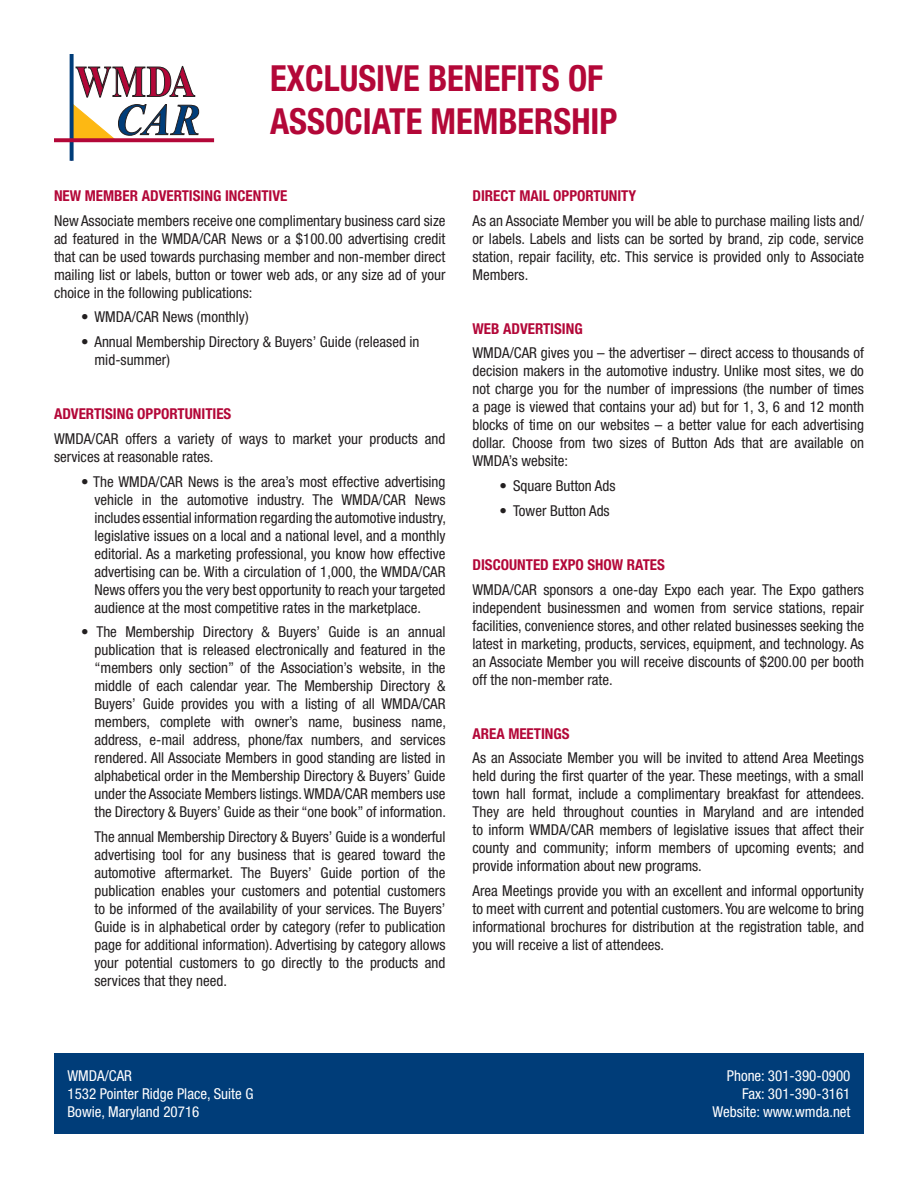
<style>
.page{position:relative;width:918px;height:1188px;background:#fff}
.page>*{position:absolute;margin:0;border:0;box-sizing:border-box;transform-origin:0 0}
.t1{font:700 condensed 36px/43.2px "Helvetica Neue";color:#b30738;scale:.96 1}
.t2{font:condensed 15px/18px "Helvetica Neue";color:#231f20;text-align:justify}
.t3{font:700 condensed 15px "Helvetica Neue";color:#b30738}
.t4{font:condensed 15px/18px "Helvetica Neue";color:#fff}
</style>
<div class="page">
<svg style="left:70px;top:54px;width:4px;height:107px"></svg>
<hr style="left:54px;top:138px;width:160px;height:4px;background:#b30738">
<svg style="left:71px;top:65px;width:128px;height:74px"></svg>
<div style="left:54px;top:1053px;width:810px;height:81px;background:#003d79"></div>
<h1 class="t1" style="left:270px;top:59px;width:363px">EXCLUSIVE BENEFITS OF<br>ASSOCIATE MEMBERSHIP</h1>
<p class="t3" style="left:54px;top:190px;width:235px">NEW MEMBER ADVERTISING INCENTIVE</p>
<p class="t2" style="left:54px;top:213px;width:393px">New Associate members receive one complimentary business card size ad featured in the WMDA/CAR News or a $100.00 advertising credit that can be used towards purchasing member and non-member direct mailing list or labels, button or tower web ads, or any size ad of your choice in the following publications:</p>
<p class="t2" style="left:81px;top:309px;width:169px">• WMDA/CAR News (monthly)</p>
<p class="t2" style="left:94px;top:334px;width:327px;text-indent:-14px">• Annual Membership Directory &amp; Buyers’ Guide (released in mid-summer)</p>
<p class="t3" style="left:54px;top:408px;width:179px">ADVERTISING OPPORTUNITIES</p>
<p class="t2" style="left:54px;top:431px;width:393px">WMDA/CAR offers a variety of ways to market your products and services at reasonable rates.</p>
<p class="t2" style="left:94px;top:474px;width:353px;text-indent:-14px">• The WMDA/CAR News is the area’s most effective advertising vehicle in the automotive industry. The WMDA/CAR News includes essential information regarding the automotive industry, legislative issues on a local and a national level, and a monthly editorial. As a marketing professional, you know how effective advertising can be. With a circulation of 1,000, the WMDA/CAR News offers you the very best opportunity to reach your targeted audience at the most competitive rates in the marketplace.</p>
<p class="t2" style="left:94px;top:624px;width:353px;text-indent:-14px">• The Membership Directory &amp; Buyers’ Guide is an annual publication that is released electronically and featured in the “members only section” of the Association’s website, in the middle of each calendar year. The Membership Directory &amp; Buyers’ Guide provides you with a listing of all WMDA/CAR members, complete with owner’s name, business name, address, e-mail address, phone/fax numbers, and services rendered. All Associate Members in good standing are listed in alphabetical order in the Membership Directory &amp; Buyers’ Guide under the Associate Members listings. WMDA/CAR members use the Directory &amp; Buyers’ Guide as their “one book” of information.</p>
<p class="t2" style="left:94px;top:829px;width:353px">The annual Membership Directory &amp; Buyers’ Guide is a wonderful advertising tool for any business that is geared toward the automotive aftermarket. The Buyers’ Guide portion of the publication enables your customers and potential customers to be informed of the availability of your services. The Buyers’ Guide is in alphabetical order by category (refer to publication page for additional information). Advertising by category allows your potential customers to go directly to the products and services that they need.</p>
<p class="t3" style="left:472px;top:190px;width:165px">DIRECT MAIL OPPORTUNITY</p>
<p class="t2" style="left:472px;top:213px;width:393px">As an Associate Member you will be able to purchase mailing lists and/ or labels. Labels and lists can be sorted by brand, zip code, service station, repair facility, etc. This service is provided only to Associate Members.</p>
<p class="t3" style="left:472px;top:323px;width:112px">WEB ADVERTISING</p>
<p class="t2" style="left:472px;top:345px;width:393px">WMDA/CAR gives you – the advertiser – direct access to thousands of decision makers in the automotive industry. Unlike most sites, we do not charge you for the number of impressions (the number of times a page is viewed that contains your ad) but for 1, 3, 6 and 12 month blocks of time on our websites – a better value for each advertising dollar. Choose from two sizes of Button Ads that are available on WMDA’s website:</p>
<p class="t2" style="left:500px;top:478px;width:117px">• Square Button Ads</p>
<p class="t2" style="left:500px;top:503px;width:112px">• Tower Button Ads</p>
<p class="t3" style="left:472px;top:559px;width:194px">DISCOUNTED EXPO SHOW RATES</p>
<p class="t2" style="left:472px;top:582px;width:393px">WMDA/CAR sponsors a one-day Expo each year. The Expo gathers independent businessmen and women from service stations, repair facilities, convenience stores, and other related businesses seeking the latest in marketing, products, services, equipment, and technology. As an Associate Member you will receive discounts of $200.00 per booth off the non-member rate.</p>
<p class="t3" style="left:472px;top:728px;width:99px">AREA MEETINGS</p>
<p class="t2" style="left:472px;top:750px;width:394px">As an Associate Member you will be invited to attend Area Meetings held during the first quarter of the year. These meetings, with a small town hall format, include a complimentary breakfast for attendees.<br>They are held throughout counties in Maryland and are intended to inform WMDA/CAR members of legislative issues that affect their county and community; inform members of upcoming events; and provide information about new programs.</p>
<p class="t2" style="left:472px;top:883px;width:393px">Area Meetings provide you with an excellent and informal opportunity to meet with current and potential customers. You are welcome to bring informational brochures for distribution at the registration table, and you will receive a list of attendees.</p>
<p class="t4" style="left:68px;top:1068px;width:187px">WMDA/CAR<br>1532 Pointer Ridge Place, Suite G<br>Bowie, Maryland 20716</p>
<p class="t4" style="left:713px;top:1068px;width:139px;text-align:right">Phone: 301-390-0900<br>Fax: 301-390-3161<br>Website: www.wmda.net</p>
</div>
